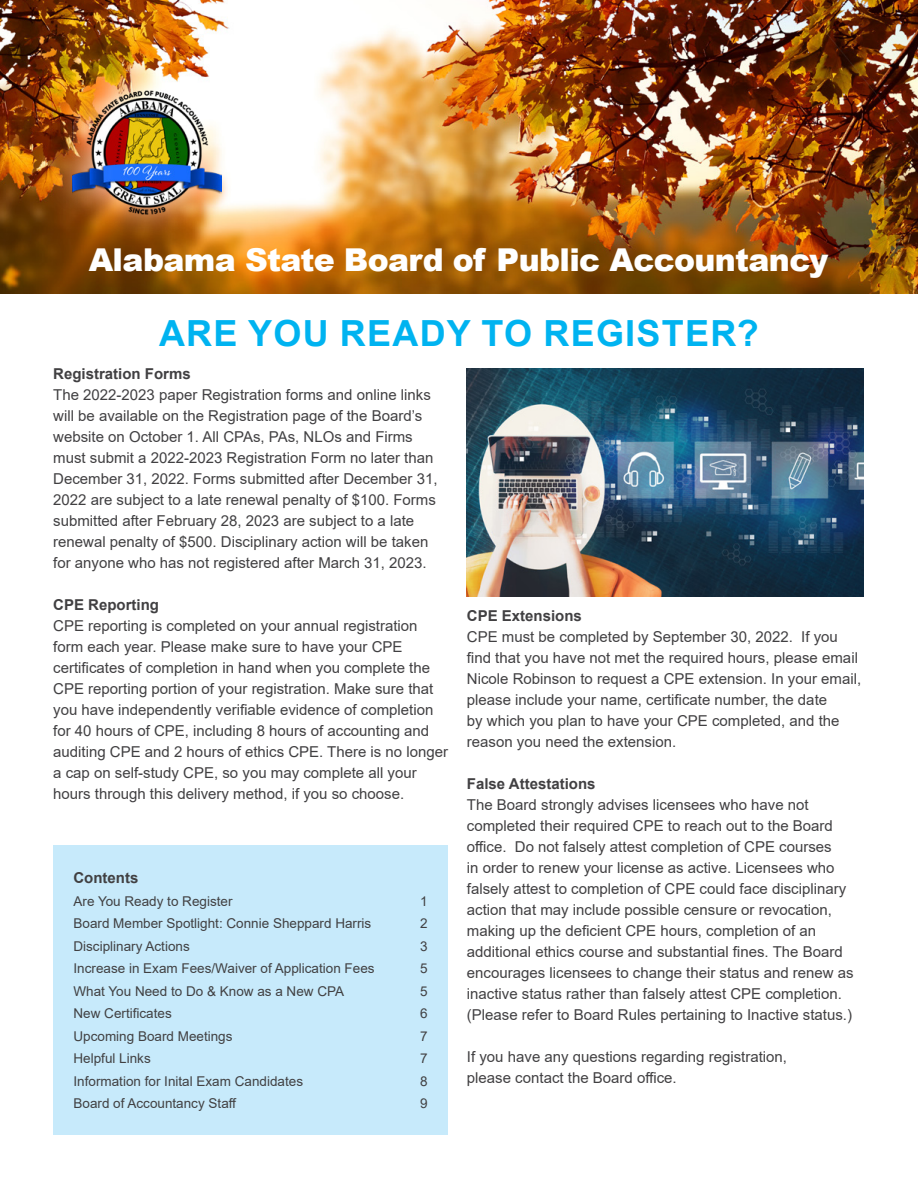
<style>
.page{position:relative;width:918px;height:1188px;background:#fff}
.page>*{position:absolute;margin:0;border:0;box-sizing:border-box;transform-origin:0 0}
.t1{font:700 36px "Arial";letter-spacing:.035em;color:#00b3f0}
.t2{font:900 31.5px "Arial";letter-spacing:-.02em;color:#fff}
.t3{font:15px/21px "Arial";color:#414042}
.t4{font:700 15px "Arial";color:#414042}
.t5{font:13.5px "Arial";color:#414042}
</style>
<div class="page">
<img style="left:0;top:0;width:918px;height:294px">
<div style="left:42px;top:62px;width:210px;height:181px;background:#fff;opacity:.75"></div>
<img style="left:72px;top:78px;width:149px;height:150px">
<div style="left:53px;top:846px;width:395px;height:289px;background:#c7eafb"></div>
<img style="left:467px;top:368px;width:396px;height:228px">
<h2 class="t2" style="left:89px;top:237px;width:741px">Alabama State Board of Public Accountancy</h2>
<h1 class="t1" style="left:159px;top:308px;width:601px">ARE YOU READY TO REGISTER?</h1>
<p class="t4" style="left:53px;top:363px;width:139px">Registration Forms</p>
<p class="t3" style="left:53px;top:384px;width:386px">The 2022-2023 paper Registration forms and online links will be available on the Registration page of the Board’s website on October 1. All CPAs, PAs, NLOs and Firms must submit a 2022-2023 Registration Form no later than December 31, 2022. Forms submitted after December 31, 2022 are subject to a late renewal penalty of $100. Forms submitted after February 28, 2023 are subject to a late renewal penalty of $500. Disciplinary action will be taken for anyone who has not registered after March 31, 2023.</p>
<p class="t4" style="left:53px;top:594px;width:107px">CPE Reporting</p>
<p class="t3" style="left:53px;top:615px;width:396px">CPE reporting is completed on your annual registration form each year. Please make sure to have your CPE certificates of completion in hand when you complete the CPE reporting portion of your registration. Make sure that you have independently verifiable evidence of completion for 40 hours of CPE, including 8 hours of accounting and auditing CPE and 2 hours of ethics CPE. There is no longer a cap on self-study CPE, so you may complete all your hours through this delivery method, if you so choose.</p>
<p class="t4" style="left:74px;top:867px;width:66px">Contents</p>
<p class="t5" style="left:74px;top:892px;width:161px">Are You Ready to Register</p>
<p class="t5" style="left:420px;top:892px;width:9px">1</p>
<p class="t5" style="left:74px;top:914px;width:299px">Board Member Spotlight: Connie Sheppard Harris</p>
<p class="t5" style="left:420px;top:914px;width:9px">2</p>
<p class="t5" style="left:74px;top:937px;width:118px">Disciplinary Actions</p>
<p class="t5" style="left:420px;top:937px;width:9px">3</p>
<p class="t5" style="left:74px;top:959px;width:303px">Increase in Exam Fees/Waiver of Application Fees</p>
<p class="t5" style="left:420px;top:959px;width:9px">5</p>
<p class="t5" style="left:74px;top:982px;width:272px">What You Need to Do &amp; Know as a New CPA</p>
<p class="t5" style="left:420px;top:982px;width:9px">5</p>
<p class="t5" style="left:74px;top:1004px;width:100px">New Certificates</p>
<p class="t5" style="left:420px;top:1004px;width:9px">6</p>
<p class="t5" style="left:74px;top:1027px;width:161px">Upcoming Board Meetings</p>
<p class="t5" style="left:420px;top:1027px;width:9px">7</p>
<p class="t5" style="left:74px;top:1049px;width:79px">Helpful Links</p>
<p class="t5" style="left:420px;top:1049px;width:9px">7</p>
<p class="t5" style="left:74px;top:1072px;width:231px">Information for Inital Exam Candidates</p>
<p class="t5" style="left:420px;top:1072px;width:9px">8</p>
<p class="t5" style="left:74px;top:1094px;width:165px">Board of Accountancy Staff</p>
<p class="t5" style="left:420px;top:1094px;width:9px">9</p>
<p class="t4" style="left:467px;top:605px;width:117px">CPE Extensions</p>
<p class="t3" style="left:467px;top:626px;width:396px">CPE must be completed by September 30, 2022. If you find that you have not met the required hours, please email Nicole Robinson to request a CPE extension. In your email, please include your name, certificate number, the date<br>by which you plan to have your CPE completed, and the reason you need the extension.</p>
<p class="t4" style="left:467px;top:773px;width:130px">False Attestations</p>
<p class="t3" style="left:467px;top:794px;width:388px">The Board strongly advises licensees who have not completed their required CPE to reach out to the Board office. Do not falsely attest completion of CPE courses<br>in order to renew your license as active. Licensees who falsely attest to completion of CPE could face disciplinary action that may include possible censure or revocation, making up the deficient CPE hours, completion of an additional ethics course and substantial fines. The Board encourages licensees to change their status and renew as inactive status rather than falsely attest CPE completion. (Please refer to Board Rules pertaining to Inactive status.)</p>
<p class="t3" style="left:467px;top:1046px;width:322px">If you have any questions regarding registration, please contact the Board office.</p>
</div>
